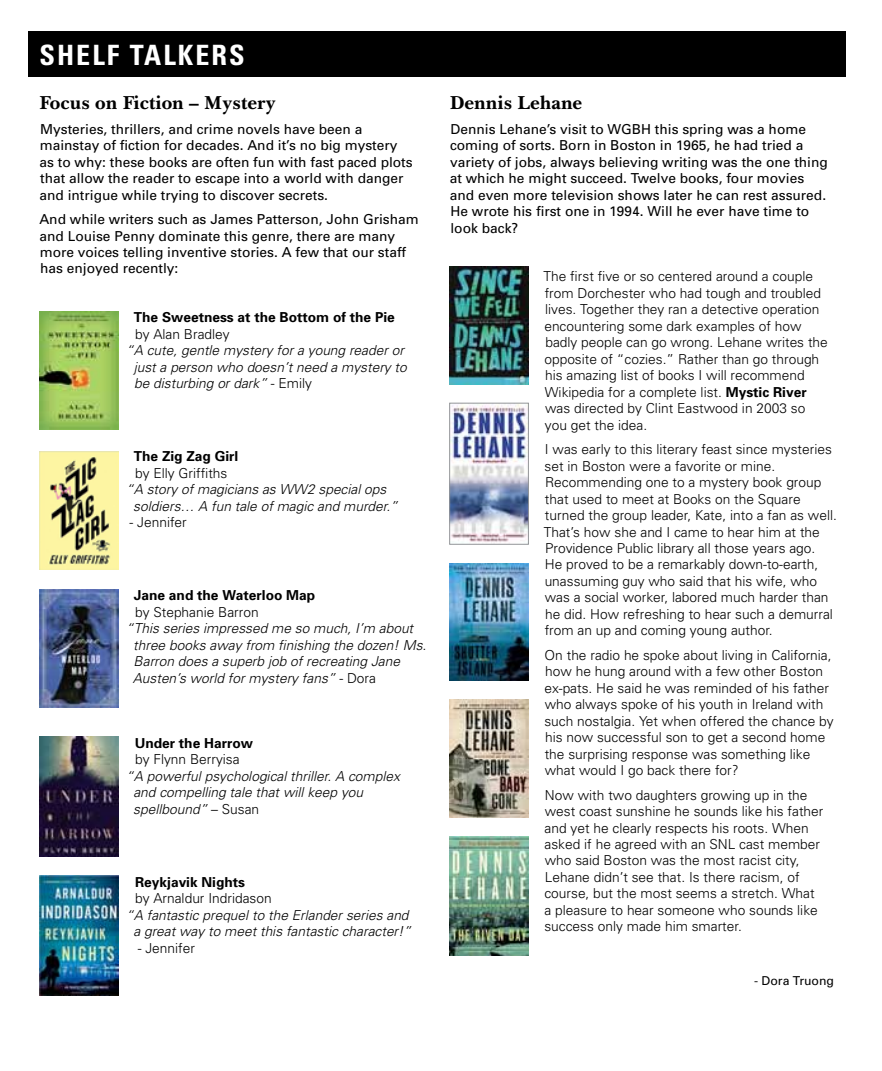
<style>
.page{position:relative;width:882px;height:1071px;background:#fff}
.page>*{position:absolute;margin:0;border:0;box-sizing:border-box;transform-origin:0 0}
.t1{font:700 condensed 28px "Univers";letter-spacing:.075em;color:#fff}
.t2{font:700 19.25px "New Baskerville IT Cby BT";color:#000}
.t3{font:300 13.65px/16.4px "Univers";color:#000}
.t4{font:13.65px/16.4px "Univers";color:#000}
.t5{font:italic 300 13.65px/16.4px "Univers";color:#000}
.t6{font:700 13.65px "Univers";color:#000}
.t7{font:12.25px "Univers";color:#000}
.s1{font-style:normal}
.s2{font-weight:700}
</style>
<div class="page">
<div style="left:28px;top:32px;width:818px;height:45px;background:#000"></div>
<img style="left:39px;top:451px;width:79px;height:119px">
<img style="left:39px;top:876px;width:79px;height:119px">
<img style="left:39px;top:589px;width:79px;height:119px">
<img style="left:39px;top:311px;width:79px;height:119px">
<img style="left:39px;top:736px;width:79px;height:120px">
<img style="left:451px;top:405px;width:76px;height:138px">
<div style="left:449px;top:403px;width:80px;height:142px;border:1px solid #939598"></div>
<img style="left:450px;top:837px;width:78px;height:119px">
<img style="left:450px;top:699px;width:78px;height:119px">
<img style="left:450px;top:267px;width:78px;height:117px">
<img style="left:450px;top:563px;width:78px;height:117px">
<h1 class="t1" style="left:39px;top:38px;width:205px">SHELF TALKERS</h1>
<h2 class="t2" style="left:39px;top:91px;width:238px">Focus on Fiction – Mystery</h2>
<p class="t4" style="left:40px;top:120px;width:375px">Mysteries, thrillers, and crime novels have been a mainstay of fiction for decades. And it’s no big mystery as to why: these books are often fun with fast paced plots that allow the reader to escape into a world with danger and intrigue while trying to discover secrets.</p>
<p class="t4" style="left:39px;top:211px;width:381px">And while writers such as James Patterson, John Grisham and Louise Penny dominate this genre, there are many more voices telling inventive stories. A few that our staff has enjoyed recently:</p>
<p class="t6" style="left:134px;top:309px;width:263px">The Sweetness at the Bottom of the Pie</p>
<p class="t3" style="left:135px;top:325px;width:96px">by Alan Bradley</p>
<p class="t5" style="left:134px;top:342px;width:275px;text-indent:-8px">“A cute, gentle mystery for a young reader or just a person who doesn’t need a mystery to be disturbing or dark” <span class="s1">- Emily</span></p>
<p class="t6" style="left:134px;top:448px;width:106px">The Zig Zag Girl</p>
<p class="t3" style="left:135px;top:464px;width:94px">by Elly Griffiths</p>
<p class="t5" style="left:133px;top:481px;width:266px;text-indent:-7px">“A story of magicians as WW2 special ops soldiers… A fun tale of magic and murder.”</p>
<p class="t3" style="left:130px;top:514px;width:59px">- Jennifer</p>
<p class="t6" style="left:134px;top:587px;width:183px">Jane and the Waterloo Map</p>
<p class="t3" style="left:135px;top:603px;width:125px">by Stephanie Barron</p>
<p class="t5" style="left:133px;top:620px;width:295px;text-indent:-7px">“This series impressed me so much, I’m about three books away from finishing the dozen! Ms.<br>Barron does a superb job of recreating Jane Austen’s world for mystery fans” <span class="s1">- Dora</span></p>
<p class="t6" style="left:135px;top:734px;width:120px">Under the Harrow</p>
<p class="t3" style="left:135px;top:751px;width:106px">by Flynn Berryisa</p>
<p class="t5" style="left:133px;top:767px;width:268px;text-indent:-7px">“A powerful psychological thriller. A complex and compelling tale that will keep you spellbound” <span class="s1">– Susan</span></p>
<p class="t6" style="left:135px;top:873px;width:111px">Reykjavik Nights</p>
<p class="t3" style="left:135px;top:890px;width:138px">by Arnaldur Indridason</p>
<p class="t5" style="left:126px;top:906px;width:287px;text-align:center">“A fantastic prequel to the Erlander series and a great way to meet this fantastic character!”</p>
<p class="t3" style="left:138px;top:939px;width:59px">- Jennifer</p>
<h2 class="t2" style="left:450px;top:91px;width:134px">Dennis Lehane</h2>
<p class="t4" style="left:450px;top:120px;width:380px">Dennis Lehane’s visit to WGBH this spring was a home coming of sorts. Born in Boston in 1965, he had tried a variety of jobs, always believing writing was the one thing at which he might succeed. Twelve books, four movies and even more television shows later he can rest assured.<br>He wrote his first one in 1994. Will he ever have time to look back?</p>
<p class="t3" style="left:544px;top:268px;width:286px">The first five or so centered around a couple from Dorchester who had tough and troubled lives. Together they ran a detective operation encountering some dark examples of how badly people can go wrong. Lehane writes the opposite of “cozies.” Rather than go through his amazing list of books I will recommend Wikipedia for a complete list. <span class="s2">Mystic River </span>was directed by Clint Eastwood in 2003 so you get the idea.</p>
<p class="t3" style="left:544px;top:441px;width:295px">I was early to this literary feast since mysteries set in Boston were a favorite or mine.<br>Recommending one to a mystery book group that used to meet at Books on the Square turned the group leader, Kate, into a fan as well.<br>That’s how she and I came to hear him at the Providence Public library all those years ago.<br>He proved to be a remarkably down-to-earth, unassuming guy who said that his wife, who was a social worker, labored much harder than he did. How refreshing to hear such a demurral from an up and coming young author.</p>
<p class="t3" style="left:544px;top:646px;width:291px">On the radio he spoke about living in California, how he hung around with a few other Boston ex-pats. He said he was reminded of his father who always spoke of his youth in Ireland with such nostalgia. Yet when offered the chance by his now successful son to get a second home the surprising response was something like what would I go back there for?</p>
<p class="t3" style="left:544px;top:786px;width:281px">Now with two daughters growing up in the west coast sunshine he sounds like his father and yet he clearly respects his roots. When asked if he agreed with an SNL cast member who said Boston was the most racist city, Lehane didn’t see that. Is there racism, of course, but the most seems a stretch. What a pleasure to hear someone who sounds like success only made him smarter.</p>
<p class="t7" style="left:754px;top:973px;width:81px">- Dora Truong</p>
</div>
